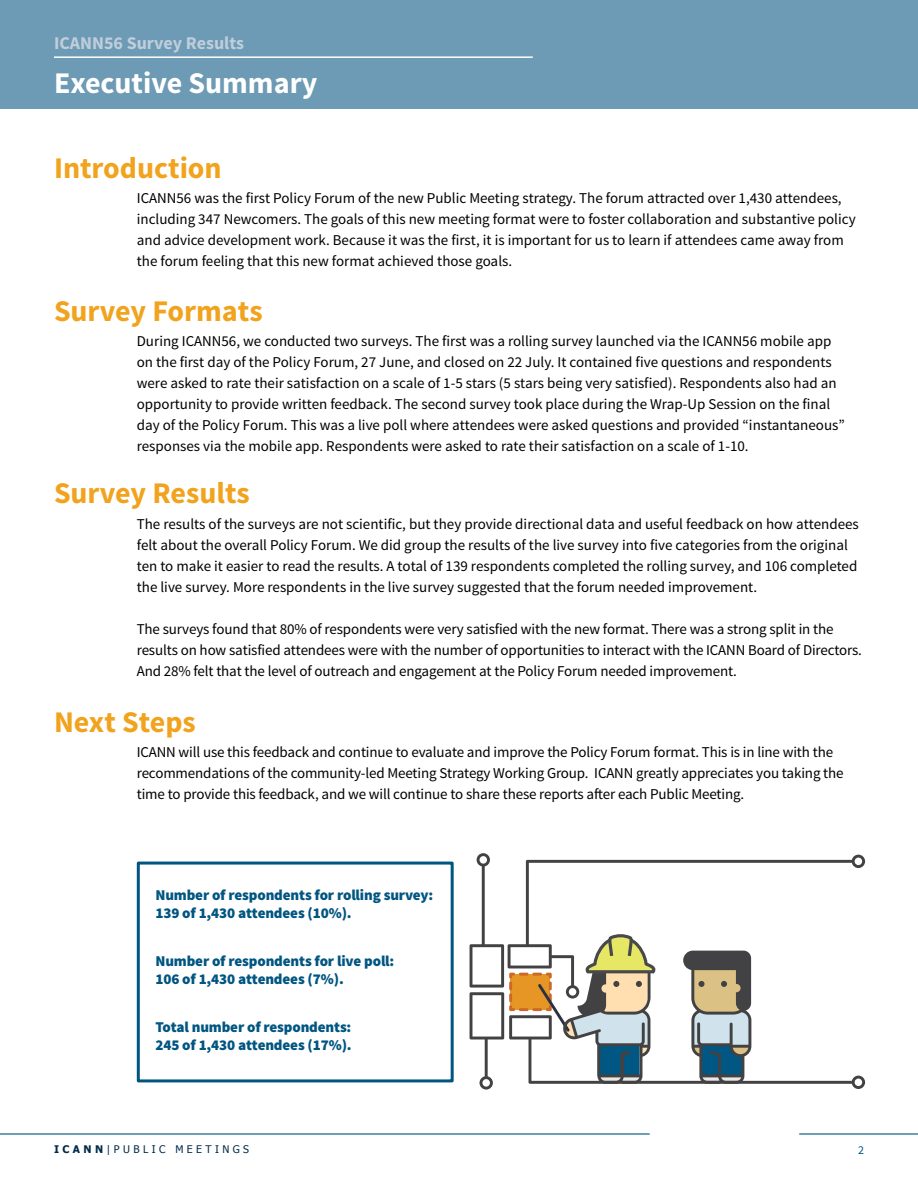
<style>
.page{position:relative;width:918px;height:1188px;background:#fff}
.page>*{position:absolute;margin:0;border:0;box-sizing:border-box;transform-origin:0 0}
.t1{font:700 30px "Source Sans Pro";color:#f1a31e}
.t2{font:700 30px "Source Sans Pro";color:#fff}
.t3{font:700 18px "Source Sans Pro";color:#bfcedb}
.t4{font:15px/21px "Source Sans Pro";color:#000}
.t5{font:900 15px/18px "Source Sans Pro";letter-spacing:-.01em;color:#005581}
.t6{font:12px "Source Sans Pro";color:#005783}
.t7{font:10.5px "Tahoma";letter-spacing:.325em;color:#002b49}
.s1{font-weight:700}
</style>
<div class="page">
<hr style="left:0;top:1133px;width:650px;height:2px;background:#005581">
<hr style="left:799px;top:1133px;width:119px;height:2px;background:#005581">
<div style="left:0;top:0;width:918px;height:109px;background:#6d9ab4"></div>
<svg style="left:470px;top:853px;width:395px;height:237px"></svg>
<hr style="left:54px;top:56px;width:479px;height:2px;background:#fff">
<div style="left:137px;top:862px;width:317px;height:220px;border:3px solid #005581"></div>
<p class="t3" style="left:54px;top:31px;width:192px">ICANN56 Survey Results</p>
<h1 class="t2" style="left:54px;top:64px;width:265px">Executive Summary</h1>
<h1 class="t1" style="left:54px;top:149px;width:169px">Introduction</h1>
<p class="t4" style="left:137px;top:188px;width:720px">ICANN56 was the first Policy Forum of the new Public Meeting strategy. The forum attracted over 1,430 attendees, including 347 Newcomers. The goals of this new meeting format were to foster collaboration and substantive policy and advice development work. Because it was the first, it is important for us to learn if attendees came away from the forum feeling that this new format achieved those goals.</p>
<h1 class="t1" style="left:54px;top:291px;width:210px">Survey Formats</h1>
<p class="t4" style="left:137px;top:331px;width:709px">During ICANN56, we conducted two surveys. The first was a rolling survey launched via the ICANN56 mobile app on the first day of the Policy Forum, 27 June, and closed on 22 July. It contained five questions and respondents were asked to rate their satisfaction on a scale of 1-5 stars (5 stars being very satisfied). Respondents also had an opportunity to provide written feedback. The second survey took place during the Wrap-Up Session on the final day of the Policy Forum. This was a live poll where attendees were asked questions and provided “instantaneous” responses via the mobile app. Respondents were asked to rate their satisfaction on a scale of 1-10.</p>
<h1 class="t1" style="left:54px;top:474px;width:197px">Survey Results</h1>
<p class="t4" style="left:137px;top:514px;width:724px">The results of the surveys are not scientific, but they provide directional data and useful feedback on how attendees felt about the overall Policy Forum. We did group the results of the live survey into five categories from the original ten to make it easier to read the results. A total of 139 respondents completed the rolling survey, and 106 completed the live survey. More respondents in the live survey suggested that the forum needed improvement.</p>
<p class="t4" style="left:137px;top:619px;width:727px">The surveys found that 80% of respondents were very satisfied with the new format. There was a strong split in the results on how satisfied attendees were with the number of opportunities to interact with the ICANN Board of Directors.<br>And 28% felt that the level of outreach and engagement at the Policy Forum needed improvement.</p>
<h1 class="t1" style="left:54px;top:703px;width:143px">Next Steps</h1>
<p class="t4" style="left:137px;top:742px;width:708px">ICANN will use this feedback and continue to evaluate and improve the Policy Forum format. This is in line with the recommendations of the community-led Meeting Strategy Working Group. ICANN greatly appreciates you taking the time to provide this feedback, and we will continue to share these reports after each Public Meeting.</p>
<p class="t5" style="left:155px;top:887px;width:279px">Number of respondents for rolling survey:<br>139 of 1,430 attendees (10%).</p>
<p class="t5" style="left:155px;top:953px;width:241px">Number of respondents for live poll:<br>106 of 1,430 attendees (7%).</p>
<p class="t5" style="left:155px;top:1019px;width:198px">Total number of respondents:<br>245 of 1,430 attendees (17%).</p>
<p class="t7" style="left:54px;top:1142px;width:197px"><span class="s1">ICANN</span>|PUBLIC MEETINGS</p>
<p class="t6" style="left:858px;top:1142px;width:7px">2</p>
</div>
